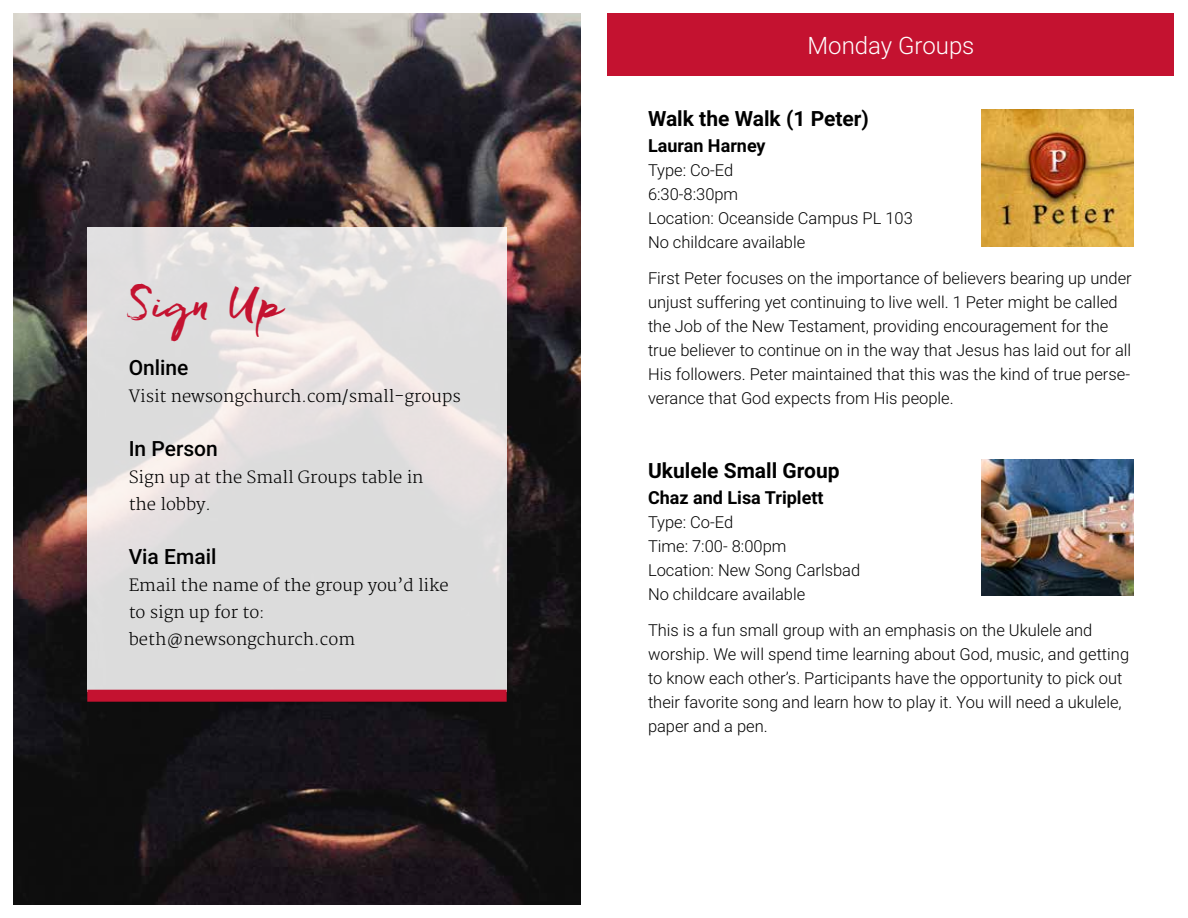
<style>
.page{position:relative;width:1188px;height:918px;background:#fff}
.page>*{position:absolute;margin:0;border:0;box-sizing:border-box;transform-origin:0 0}
.t1{font:45px "Freeland";color:#c41230}
.t2{font:300 24px "Roboto";color:#fff}
.t3{font:700 21px "Roboto";color:#000}
.t4{font:500 21px "Roboto";color:#000}
.t5{font:700 18px "Roboto";color:#000}
.t6{font:300 16.5px/24px "Roboto";color:#000}
.t7{font:300 16.5px/27px "Merriweather";color:#000}
</style>
<div class="page">
<img style="left:14px;top:14px;width:566px;height:890px">
<svg style="left:87px;top:227px;width:420px;height:463px;background:#e1dfde"></svg>
<div style="left:87px;top:690px;width:420px;height:12px;background:#c41230"></div>
<img style="left:981px;top:110px;width:153px;height:136px">
<img style="left:981px;top:459px;width:153px;height:137px">
<div style="left:608px;top:14px;width:566px;height:62px;background:#c41230"></div>
<h1 class="t1" style="left:129px;top:274px;width:157px">Sign Up</h1>
<p class="t4" style="left:129px;top:353px;width:61px">Online</p>
<p class="t7" style="left:129px;top:383px;width:334px">Visit newsongchurch.com/small-groups</p>
<p class="t4" style="left:129px;top:434px;width:91px">In Person</p>
<p class="t7" style="left:129px;top:464px;width:296px">Sign up at the Small Groups table in the lobby.</p>
<p class="t4" style="left:129px;top:542px;width:89px">Via Email</p>
<p class="t7" style="left:129px;top:572px;width:321px">Email the name of the group you’d like to sign up for to: beth@newsongchurch.com</p>
<h2 class="t2" style="left:808px;top:29px;width:168px">Monday Groups</h2>
<p class="t3" style="left:648px;top:103px;width:222px">Walk the Walk (1 Peter)</p>
<p class="t5" style="left:648px;top:133px;width:119px">Lauran Harney</p>
<p class="t6" style="left:648px;top:157px;width:266px">Type: Co-Ed<br>6:30-8:30pm<br>Location: Oceanside Campus PL 103<br>No childcare available</p>
<p class="t6" style="left:648px;top:265px;width:485px">First Peter focuses on the importance of believers bearing up under unjust suffering yet continuing to live well. 1 Peter might be called the Job of the New Testament, providing encouragement for the true believer to continue on in the way that Jesus has laid out for all His followers. Peter maintained that this was the kind of true perse&shy;verance that God expects from His people.</p>
<p class="t3" style="left:648px;top:456px;width:193px">Ukulele Small Group</p>
<p class="t5" style="left:648px;top:485px;width:177px">Chaz and Lisa Triplett</p>
<p class="t6" style="left:648px;top:510px;width:214px">Type: Co-Ed<br>Time: 7:00- 8:00pm<br>Location: New Song Carlsbad<br>No childcare available</p>
<p class="t6" style="left:648px;top:618px;width:483px">This is a fun small group with an emphasis on the Ukulele and worship. We will spend time learning about God, music, and getting to know each other’s. Participants have the opportunity to pick out their favorite song and learn how to play it. You will need a ukulele, paper and a pen.</p>
</div>
